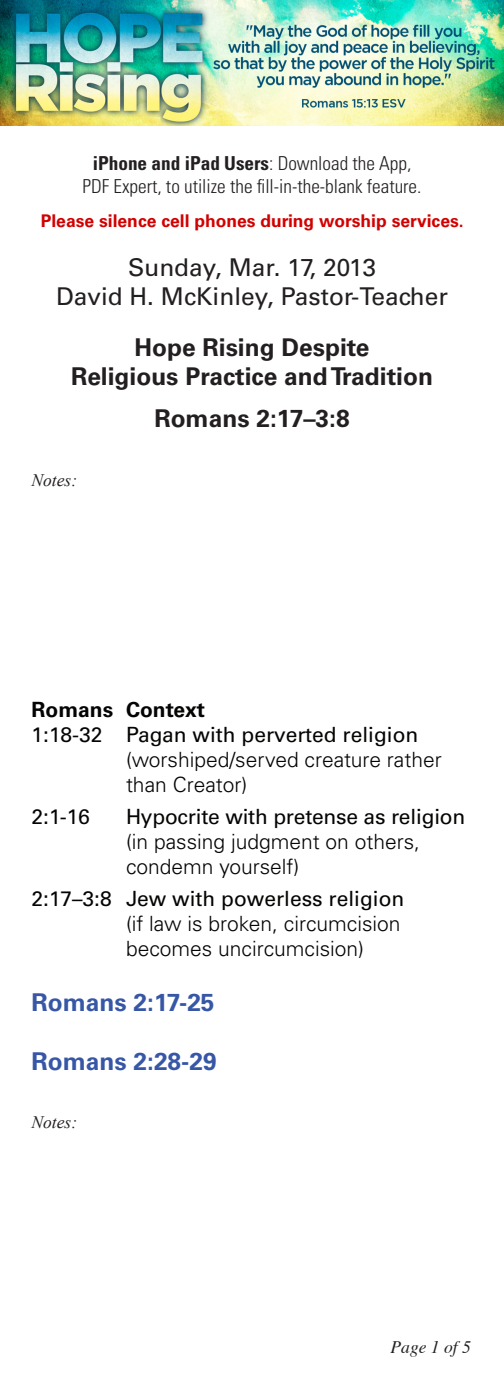
<style>
.page{position:relative;width:504px;height:1386px;background:#fff}
.page>*{position:absolute;margin:0;border:0;box-sizing:border-box;transform-origin:0 0}
.t1{font:700 24.5px "Univers";color:#231f20}
.t2{font:24.5px "Univers";color:#231f20}
.t3{font:700 24.5px "Univers";color:#3757a6}
.t4{font:300 21px/25.2px "Univers";color:#040503}
.t5{font:21px "Univers";color:#040503}
.t6{font:700 21px "Univers";color:#040503}
.t7{font:300 condensed 19.25px "Univers";color:#231f20}
.t8{font:700 condensed 19.25px "Univers";color:#231f20}
.t9{font:700 17.5px "Univers";color:#d20000}
.t10{font:italic 17.5px "Times New Roman";color:#231f20}
.t11{font:italic 17.5px "Times";color:#231f20}
.s1{font-weight:300}
.s2{font-weight:400}
</style>
<div class="page">
<img style="left:0;top:0;width:504px;height:126px">
<p class="t8" style="left:93px;top:152px;width:320px">iPhone and iPad Users<span class="s1">: Download the App,</span></p>
<p class="t7" style="left:83px;top:175px;width:340px">PDF Expert, to utilize the fill-in-the-blank feature.</p>
<p class="t9" style="left:41px;top:210px;width:424px">Please silence cell phones during worship services.</p>
<p class="t2" style="left:128px;top:253px;width:249px">Sunday, Mar. 17, 2013</p>
<p class="t2" style="left:56px;top:282px;width:393px">David H. McKinley, Pastor-Teacher</p>
<p class="t1" style="left:134px;top:333px;width:237px">Hope Rising Despite</p>
<p class="t1" style="left:71px;top:362px;width:363px">Religious Practice and Tradition</p>
<p class="t1" style="left:154px;top:404px;width:197px">Romans 2:17–3:8</p>
<p class="t10" style="left:32px;top:468px;width:47px">Notes:</p>
<p class="t6" style="left:32px;top:697px;width:175px">Romans Context</p>
<p class="t4" style="left:126px;top:722px;width:317px;text-indent:-94px"><span class="s2">1:18-32 Pagan with perverted religion </span>(worshiped/served creature rather than Creator)</p>
<p class="t5" style="left:32px;top:804px;width:60px">2:1-16</p>
<p class="t4" style="left:126px;top:804px;width:341px"><span class="s2">Hypocrite with pretense as religion </span>(in passing judgment on others, condemn yourself)</p>
<p class="t5" style="left:32px;top:886px;width:374px">2:17–3:8 Jew with powerless religion</p>
<p class="t4" style="left:126px;top:911px;width:276px">(if law is broken, circumcision becomes uncircumcision)</p>
<p class="t3" style="left:32px;top:988px;width:185px">Romans 2:17-25</p>
<p class="t3" style="left:32px;top:1047px;width:187px">Romans 2:28-29</p>
<p class="t10" style="left:32px;top:1110px;width:47px">Notes:</p>
<p class="t11" style="left:391px;top:1332px;width:82px">Page 1 of 5</p>
</div>
